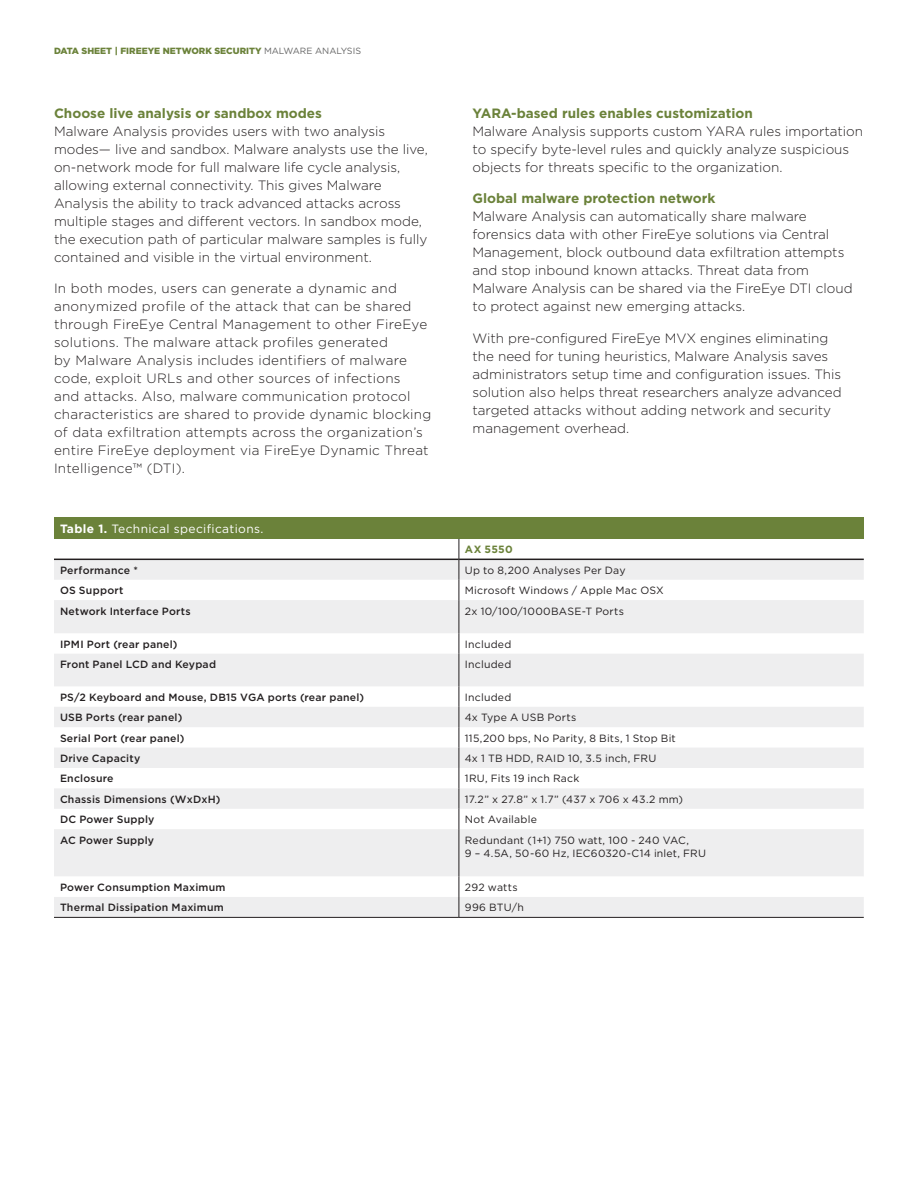
<style>
.page{position:relative;width:918px;height:1188px;background:#fff}
.page>*{position:absolute;margin:0;border:0;box-sizing:border-box;transform-origin:0 0}
.Body_Text_9_12{font:300 13.5px/18px "Gotham";color:#231f20}
.Body_Text_9_12-2{font:300 13.5px/18px "Gotham";letter-spacing:.02em;color:#231f20}
.Subhead_Level_2_gree{font:700 13.5px "Gotham";color:#6b823a}
.t1{font:12px "Gotham";letter-spacing:.03em;color:#fff}
.Table_Text_Body{font:10.5px "Gotham";letter-spacing:.025em;color:#231f20}
.Table_Text_Body_Medi{font:500 10.5px "Gotham";letter-spacing:.025em;color:#231f20}
.Table_Head_2{font:700 10.5px "Gotham";letter-spacing:.02em;color:#6b823a}
.t2{font:900 9px "Gotham";color:#6b823a}
.s1{font-weight:400;color:#656565}
.s2{font-weight:700}
</style>
<div class="page">
<div style="left:54px;top:517px;width:810px;height:22px;background:#6b823a"></div>
<svg style="left:54px;top:560px;width:810px;height:317px;fill:#eeeeef"></svg>
<hr style="left:54px;top:559px;width:405px;height:1px;background:#231f20">
<hr style="left:459px;top:559px;width:405px;height:1px;background:#231f20">
<svg style="left:459px;top:539px;width:1px;height:61px"></svg>
<hr style="left:459px;top:600px;width:1px;height:33px;background:#231f20">
<svg style="left:459px;top:633px;width:1px;height:21px"></svg>
<hr style="left:459px;top:654px;width:1px;height:32px;background:#231f20">
<svg style="left:459px;top:686px;width:1px;height:143px"></svg>
<hr style="left:459px;top:829px;width:1px;height:48px;background:#231f20">
<svg style="left:54px;top:877px;width:810px;height:40px"></svg>
<hr style="left:54px;top:917px;width:405px;height:1px;background:#231f20">
<hr style="left:459px;top:917px;width:405px;height:1px;background:#231f20">
<p class="t2" style="left:54px;top:45px;width:309px">DATA SHEET | FIREEYE NETWORK SECURITY <span class="s1">MALWARE ANALYSIS</span></p>
<p class="Subhead_Level_2_gree" style="left:54px;top:104px;width:269px">Choose live analysis or sandbox modes</p>
<p class="Body_Text_9_12" style="left:54px;top:122px;width:375px">Malware Analysis provides users with two analysis modes— live and sandbox. Malware analysts use the live, on-network mode for full malware life cycle analysis, allowing external connectivity. This gives Malware Analysis the ability to track advanced attacks across multiple stages and different vectors. In sandbox mode, the execution path of particular malware samples is fully contained and visible in the virtual environment.</p>
<p class="Body_Text_9_12-2" style="left:54px;top:279px;width:379px">In both modes, users can generate a dynamic and anonymized profile of the attack that can be shared through FireEye Central Management to other FireEye solutions. The malware attack profiles generated<br>by Malware Analysis includes identifiers of malware code, exploit URLs and other sources of infections<br>and attacks. Also, malware communication protocol characteristics are shared to provide dynamic blocking of data exfiltration attempts across the organization’s entire FireEye deployment via FireEye Dynamic Threat Intelligence™ (DTI).</p>
<p class="t1" style="left:60px;top:522px;width:205px"><span class="s2">Table 1.</span> Technical specifications.</p>
<p class="Subhead_Level_2_gree" style="left:472px;top:104px;width:282px">YARA-based rules enables customization</p>
<p class="Body_Text_9_12" style="left:472px;top:122px;width:392px">Malware Analysis supports custom YARA rules importation to specify byte-level rules and quickly analyze suspicious objects for threats specific to the organization.</p>
<p class="Subhead_Level_2_gree" style="left:472px;top:189px;width:245px">Global malware protection network</p>
<p class="Body_Text_9_12" style="left:472px;top:207px;width:382px">Malware Analysis can automatically share malware forensics data with other FireEye solutions via Central Management, block outbound data exfiltration attempts and stop inbound known attacks. Threat data from Malware Analysis can be shared via the FireEye DTI cloud to protect against new emerging attacks.</p>
<p class="Body_Text_9_12" style="left:472px;top:329px;width:371px">With pre-configured FireEye MVX engines eliminating the need for tuning heuristics, Malware Analysis saves administrators setup time and configuration issues. This solution also helps threat researchers analyze advanced targeted attacks without adding network and security management overhead.</p>
<p class="Table_Head_2" style="left:465px;top:543px;width:49px">AX 5550</p>
<p class="Table_Text_Body_Medi" style="left:60px;top:563px;width:79px">Performance *</p>
<p class="Table_Text_Body" style="left:465px;top:564px;width:162px">Up to 8,200 Analyses Per Day</p>
<p class="Table_Text_Body_Medi" style="left:60px;top:584px;width:65px">OS Support</p>
<p class="Table_Text_Body" style="left:465px;top:585px;width:201px">Microsoft Windows / Apple Mac OSX</p>
<p class="Table_Text_Body_Medi" style="left:60px;top:604px;width:132px">Network Interface Ports</p>
<p class="Table_Text_Body" style="left:465px;top:605px;width:161px">2x 10/100/1000BASE-T Ports</p>
<p class="Table_Text_Body_Medi" style="left:60px;top:637px;width:119px">IPMI Port (rear panel)</p>
<p class="Table_Text_Body" style="left:465px;top:638px;width:48px">Included</p>
<p class="Table_Text_Body_Medi" style="left:60px;top:658px;width:158px">Front Panel LCD and Keypad</p>
<p class="Table_Text_Body" style="left:465px;top:659px;width:48px">Included</p>
<p class="Table_Text_Body_Medi" style="left:60px;top:690px;width:306px">PS/2 Keyboard and Mouse, DB15 VGA ports (rear panel)</p>
<p class="Table_Text_Body" style="left:465px;top:691px;width:48px">Included</p>
<p class="Table_Text_Body_Medi" style="left:60px;top:711px;width:124px">USB Ports (rear panel)</p>
<p class="Table_Text_Body" style="left:465px;top:712px;width:113px">4x Type A USB Ports</p>
<p class="Table_Text_Body_Medi" style="left:60px;top:731px;width:126px">Serial Port (rear panel)</p>
<p class="Table_Text_Body" style="left:465px;top:732px;width:212px">115,200 bps, No Parity, 8 Bits, 1 Stop Bit</p>
<p class="Table_Text_Body_Medi" style="left:60px;top:751px;width:82px">Drive Capacity</p>
<p class="Table_Text_Body" style="left:465px;top:752px;width:193px">4x 1 TB HDD, RAID 10, 3.5 inch, FRU</p>
<p class="Table_Text_Body_Medi" style="left:60px;top:772px;width:55px">Enclosure</p>
<p class="Table_Text_Body" style="left:465px;top:773px;width:116px">1RU, Fits 19 inch Rack</p>
<p class="Table_Text_Body_Medi" style="left:60px;top:792px;width:162px">Chassis Dimensions (WxDxH)</p>
<p class="Table_Text_Body" style="left:465px;top:793px;width:220px">17.2” x 27.8” x 1.7” (437 x 706 x 43.2 mm)</p>
<p class="Table_Text_Body_Medi" style="left:60px;top:813px;width:96px">DC Power Supply</p>
<p class="Table_Text_Body" style="left:465px;top:814px;width:74px">Not Available</p>
<p class="Table_Text_Body_Medi" style="left:60px;top:833px;width:96px">AC Power Supply</p>
<p class="Table_Text_Body" style="left:465px;top:834px;width:226px">Redundant (1+1) 750 watt, 100 - 240 VAC,</p>
<p class="Table_Text_Body" style="left:465px;top:848px;width:243px">9 – 4.5A, 50-60 Hz, IEC60320-C14 inlet, FRU</p>
<p class="Table_Text_Body_Medi" style="left:60px;top:880px;width:167px">Power Consumption Maximum</p>
<p class="Table_Text_Body" style="left:465px;top:881px;width:54px">292 watts</p>
<p class="Table_Text_Body_Medi" style="left:60px;top:901px;width:165px">Thermal Dissipation Maximum</p>
<p class="Table_Text_Body" style="left:465px;top:902px;width:61px">996 BTU/h</p>
</div>
